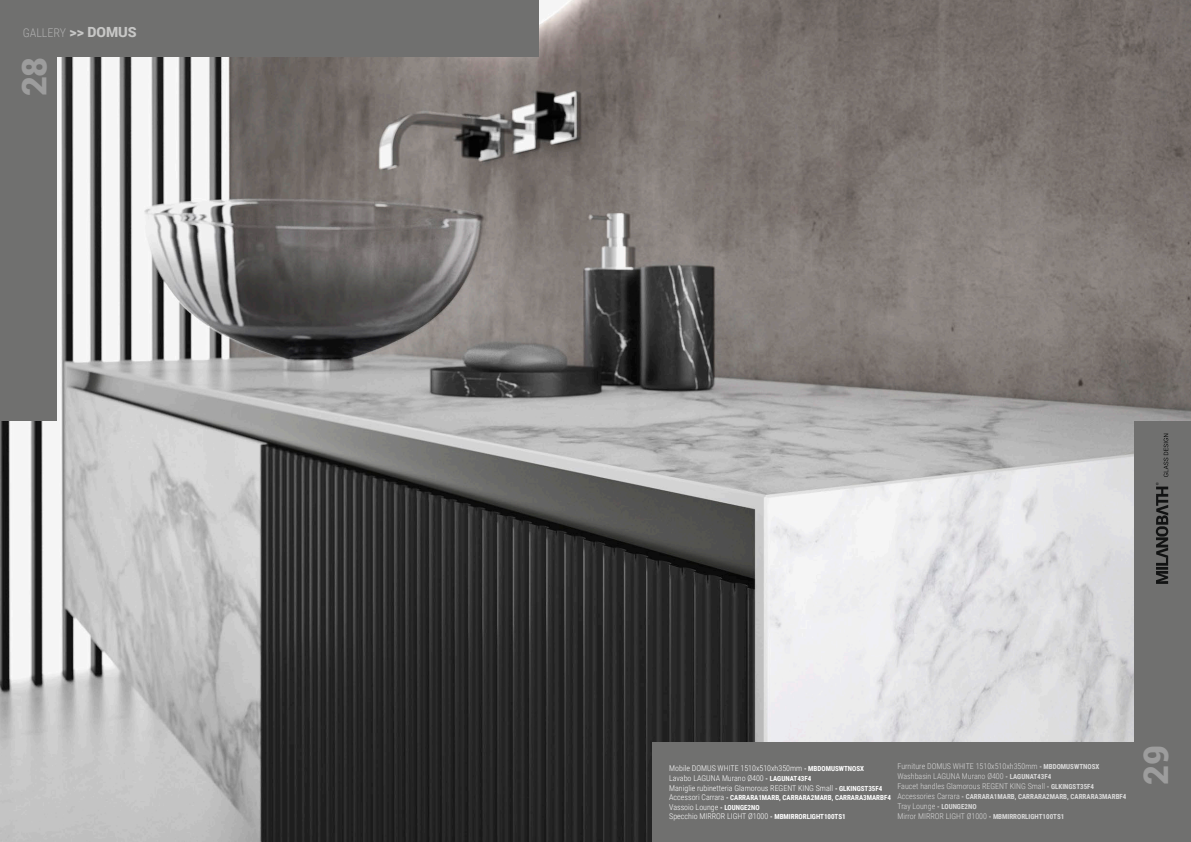
<style>
.page{position:relative;width:1191px;height:842px;background:#fff}
.page>*{position:absolute;margin:0;border:0;box-sizing:border-box;transform-origin:0 0}
.t1{font:900 34.4px "Roboto";color:#9d9d9d}
.t2{font:300 12px "Roboto Condensed";color:#aeaeae}
.t3{font:300 8px/9.6px "Roboto Condensed";color:#fff}
.t4{font:300 8px/10px "Roboto Condensed";color:#dadada}
.t5{font:700 7px "Roboto Condensed";color:#dadada}
.t6{font:700 7px "Roboto Condensed";color:#fff}
.s1{font-family:"Roboto";font-weight:900;font-size:14px;color:#c7c7c6}
.s2{font-weight:700;font-size:7px}
.s3{font-weight:300;font-size:8px}
</style>
<div class="page">
<img style="left:0;top:0;width:1191px;height:842px">
<div style="left:652px;top:743px;width:539px;height:99px;background:#70706f"></div>
<div style="left:0;top:0;width:539px;height:57px;background:#70706f"></div>
<div style="left:0;top:0;width:57px;height:421px;background:#70706f"></div>
<div style="left:1134px;top:421px;width:57px;height:421px;background:#70706f"></div>
<svg style="left:1155px;top:434px;width:13px;height:150px"></svg>
<h2 class="t2" style="left:23px;top:24px;width:116px">GALLERY <span class="s1">&gt;&gt; DOMUS</span></h2>
<h1 class="t1" style="left:10px;top:96px;width:41px;rotate:-90deg">28</h1>
<p class="t4" style="left:897px;top:761px;width:203px">Furniture DOMUS WHITE 1510x510xh350mm <span class="s2">- MBDOMUSWTNOSX<br></span>Washbasin LAGUNA Murano Ø400 <span class="s2">- LAGUNAT43F4<br></span>Faucet handles Glamorous REGENT KING Small <span class="s2">- GLKINGST35F4</span></p>
<p class="t5" style="left:897px;top:792px;width:230px"><span class="s3">Accessories Carrara</span> - CARRARA1MARB, CARRARA2MARB, CARRARA3MARBF4</p>
<p class="t4" style="left:897px;top:801px;width:168px">Tray Lounge <span class="s2">- LOUNGE2NO<br></span>Mirror MIRROR LIGHT Ø1000 <span class="s2">- MBMIRRORLIGHT100TS1</span></p>
<p class="t3" style="left:669px;top:763px;width:215px">Mobile DOMUS WHITE 1510x510xh350mm <span class="s2">- MBDOMUSWTNOSX<br></span>Lavabo LAGUNA Murano Ø400 <span class="s2">- LAGUNAT43F4<br></span>Maniglie rubinetteria Glamorous REGENT KING Small <span class="s2">- GLKINGST35F4</span></p>
<p class="t6" style="left:669px;top:793px;width:223px"><span class="s3">Accessori Carrara</span> - CARRARA1MARB, CARRARA2MARB, CARRARA3MARBF4</p>
<p class="t3" style="left:669px;top:802px;width:178px">Vassoio Lounge <span class="s2">- LOUNGE2NO<br></span>Specchio MIRROR LIGHT Ø1000 <span class="s2">- MBMIRRORLIGHT100TS1</span></p>
<h1 class="t1" style="left:1131px;top:785px;width:41px;rotate:-90deg">29</h1>
</div>
